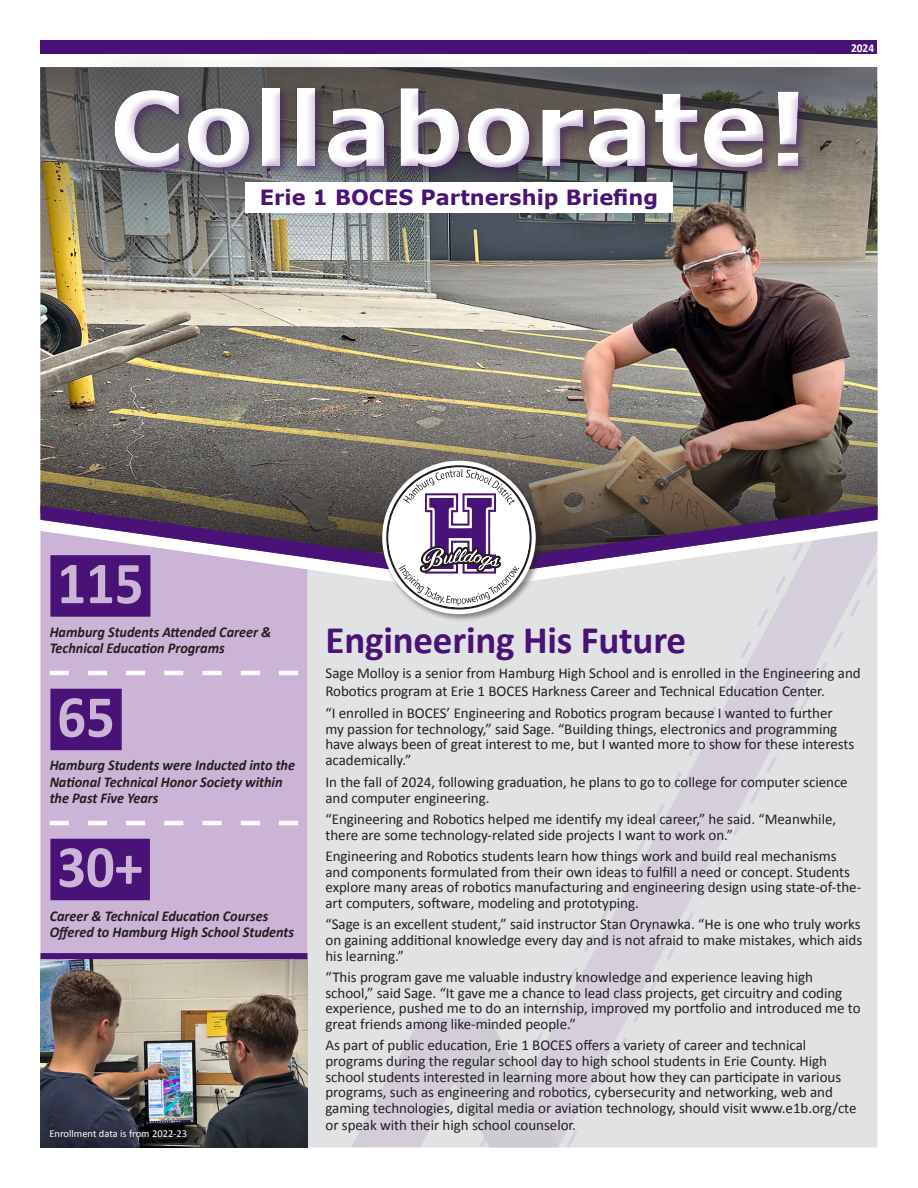
<style>
.page{position:relative;width:918px;height:1188px;background:#fff}
.page>*{position:absolute;margin:0;border:0;box-sizing:border-box;transform-origin:0 0}
.t1{font:700 102.3px "Verdana";color:#fff}
.Numbers{font:700 60px "Calibri";letter-spacing:-.005em;color:#cbb4d5;scale:.95 1}
.CTE_Article_Header{font:700 39px "Calibri";letter-spacing:-.005em;color:#491276}
.t2{font:700 21px "Verdana";color:#491276}
.Text{font:15px/15.8px "Calibri";letter-spacing:-.005em;color:#231f20}
.Numbers_Text{font:italic 700 15px/16.5px "Calibri";letter-spacing:-.005em;color:#231f20;scale:.95 1}
.Numbers_Text_no_rule_below{font:italic 700 15px/16.5px "Calibri";letter-spacing:-.005em;color:#231f20;scale:.95 1}
.t3{font:700 12px "Calibri";color:#fff;scale:.95 1}
.t4{font:10.5px "Calibri";color:#fff}
</style>
<div class="page">
<svg style="left:40px;top:68px;width:838px;height:122px;background:#726d5f"></svg>
<div style="left:308px;top:579px;width:169px;height:569px;background:#e1e2e4"></div>
<div style="left:477px;top:579px;width:87px;height:569px;background:#e1e2e4"></div>
<svg style="left:564px;top:579px;width:314px;height:569px;background:#dedee2"></svg>
<svg style="left:351px;top:1018px;width:208px;height:129px;background:#d6d3da"></svg>
<img style="left:40px;top:190px;width:838px;height:389px">
<svg style="left:40px;top:531px;width:268px;height:617px;background:#c8b2d3"></svg>
<div style="left:61px;top:34px;width:792px;height:189px;background:#231f20;opacity:.75"></div>
<div style="left:105px;top:79px;width:700px;height:92px;background:#491276;opacity:.4"></div>
<div style="left:114px;top:83px;width:693px;height:93px;background:#491276;opacity:.4"></div>
<div style="left:40px;top:40px;width:838px;height:14px;background:#491276"></div>
<div style="left:380px;top:459px;width:164px;height:163px;background:#231f20;opacity:.5"></div>
<div style="left:382px;top:461px;width:154px;height:153px;background:#fff;border-radius:50%"></div>
<div style="left:245px;top:182px;width:428px;height:31px;background:#fff"></div>
<img style="left:40px;top:959px;width:267px;height:189px">
<div style="left:40px;top:953px;width:268px;height:6px;background:#491276"></div>
<svg style="left:386px;top:465px;width:146px;height:145px"></svg>
<div style="left:50px;top:555px;width:100px;height:62px;background:#491276"></div>
<svg style="left:50px;top:671px;width:248px;height:4px"></svg>
<div style="left:50px;top:689px;width:72px;height:61px;background:#491276"></div>
<svg style="left:50px;top:821px;width:248px;height:4px"></svg>
<div style="left:50px;top:839px;width:100px;height:61px;background:#491276"></div>
<h1 class="t1" style="left:109px;top:62px;width:701px">Collaborate!</h1>
<h3 class="t2" style="left:260px;top:184px;width:400px">Erie 1 BOCES Partnership Briefing</h3>
<p class="t3" style="left:851px;top:40px;width:26px">2024</p>
<p class="Numbers" style="left:57px;top:545px;width:92px">115</p>
<p class="Numbers_Text" style="left:50px;top:624px;width:235px">Hamburg Students Attended Career &amp;<br>Technical Education Programs</p>
<p class="Numbers" style="left:57px;top:678px;width:62px">65</p>
<p class="Numbers_Text" style="left:50px;top:757px;width:260px">Hamburg Students were Inducted into the<br>National Technical Honor Society within the Past Five Years</p>
<p class="Numbers" style="left:57px;top:828px;width:92px">30+</p>
<p class="Numbers_Text_no_rule_below" style="left:50px;top:907px;width:259px">Career &amp; Technical Education Courses<br>Offered to Hamburg High School Students</p>
<p class="t4" style="left:49px;top:1127px;width:139px">Enrollment data is from 2022-23</p>
<p class="CTE_Article_Header" style="left:326px;top:616px;width:362px">Engineering His Future</p>
<p class="Text" style="left:326px;top:664px;width:537px;line-height:18px">Sage Molloy is a senior from Hamburg High School and is enrolled in the Engineering and<br>Robotics program at Erie 1 BOCES Harkness Career and Technical Education Center.</p>
<p class="Text" style="left:326px;top:705px;width:530px">“I enrolled in BOCES’ Engineering and Robotics program because I wanted to further my passion for technology,” said Sage. “Building things, electronics and programming have always been of great interest to me, but I wanted more to show for these interests academically.”</p>
<p class="Text" style="left:326px;top:774px;width:524px">In the fall of 2024, following graduation, he plans to go to college for computer science and computer engineering.</p>
<p class="Text" style="left:326px;top:811px;width:512px">“Engineering and Robotics helped me identify my ideal career,” he said. “Meanwhile, there are some technology-related side projects I want to work on.”</p>
<p class="Text" style="left:326px;top:848px;width:537px">Engineering and Robotics students learn how things work and build real mechanisms and components formulated from their own ideas to fulfill a need or concept. Students explore many areas of robotics manufacturing and engineering design using state-of-the&shy;art computers, software, modeling and prototyping.</p>
<p class="Text" style="left:326px;top:916px;width:538px;text-align:justify">“Sage is an excellent student,” said instructor Stan Orynawka. “He is one who truly works on gaining additional knowledge every day and is not afraid to make mistakes, which aids his learning.”</p>
<p class="Text" style="left:326px;top:969px;width:537px">“This program gave me valuable industry knowledge and experience leaving high school,” said Sage. “It gave me a chance to lead class projects, get circuitry and coding experience, pushed me to do an internship, improved my portfolio and introduced me to great friends among like-minded people.”</p>
<p class="Text" style="left:326px;top:1037px;width:533px">As part of public education, Erie 1 BOCES offers a variety of career and technical programs during the regular school day to high school students in Erie County. High school students interested in learning more about how they can participate in various programs, such as engineering and robotics, cybersecurity and networking, web and gaming technologies, digital media or aviation technology, should visit www.e1b.org/cte or speak with their high school counselor.</p>
</div>
